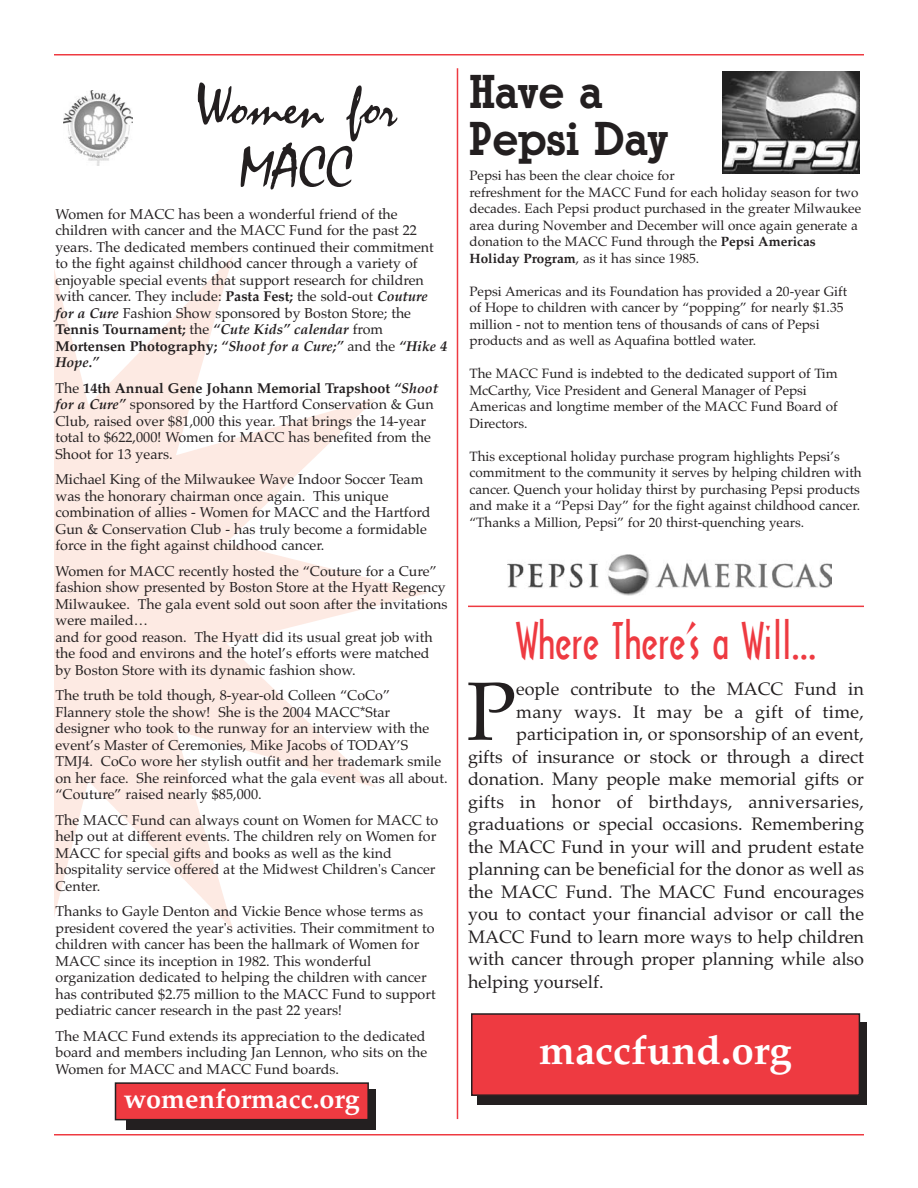
<style>
.page{position:relative;width:918px;height:1188px;background:#fff}
.page>*{position:absolute;margin:0;border:0;box-sizing:border-box;transform-origin:0 0}
.t1{font:82.8px "Palatino";color:#231f20}
.t2{font:52.5px/63px "Minstrel";color:#231f20;text-align:center}
.t3{font:48px "Arquitectura";letter-spacing:-.01em;color:#ee3a41}
.t4{font:48px/46.5px "Cg Stratford Bd";color:#231f20}
.t5{font:700 40.5px "Palatino";color:#fff}
.t6{font:700 27px "Palatino";color:#fff}
.t7{font:18px "Palatino";color:#231f20}
.t8{font:18px "Palatino";letter-spacing:.02em;color:#231f20}
.t9{font:14.25px/16.5px "Palatino";color:#231f20}
.t10{font:13.5px/16.5px "Palatino";color:#231f20}
.s1{font-weight:700}
.s2{font-weight:700;font-style:italic}
</style>
<div class="page">
<hr style="left:54px;top:54px;width:810px;height:2px;background:#ee3a41">
<hr style="left:54px;top:1134px;width:810px;height:2px;background:#ee3a41">
<div style="left:478px;top:1022px;width:389px;height:83px;background:#231f20"></div>
<div style="left:472px;top:1014px;width:387px;height:81px;background:#ee3a41"></div>
<div style="left:471px;top:1013px;width:389px;height:83px;border:2px solid #231f20"></div>
<img style="left:722px;top:71px;width:138px;height:102px">
<img style="left:507px;top:555px;width:324px;height:41px">
<hr style="left:457px;top:68px;width:1px;height:1051px;background:#ee3a41">
<hr style="left:468px;top:606px;width:396px;height:1px;background:#ee3a41">
<img style="left:63px;top:91px;width:70px;height:74px">
<div style="left:126px;top:1089px;width:250px;height:41px;background:#231f20"></div>
<div style="left:116px;top:1083px;width:252px;height:37px;background:#ee3a41"></div>
<div style="left:115px;top:1082px;width:254px;height:38px;border:2px solid #231f20"></div>
<h3 class="t4" style="left:469px;top:68px;width:200px">Have a<br>Pepsi Day</h3>
<p class="t10" style="left:469px;top:167px;width:393px">Pepsi has been the clear choice for<br>refreshment for the MACC Fund for each holiday season for two decades. Each Pepsi product purchased in the greater Milwaukee area during November and December will once again generate a donation to the MACC Fund through the <span class="s1">Pepsi Americas Holiday Program</span>, as it has since 1985.</p>
<p class="t10" style="left:469px;top:283px;width:379px">Pepsi Americas and its Foundation has provided a 20-year Gift of Hope to children with cancer by “popping” for nearly $1.35 million - not to mention tens of thousands of cans of Pepsi products and as well as Aquafina bottled water.</p>
<p class="t10" style="left:469px;top:365px;width:370px">The MACC Fund is indebted to the dedicated support of Tim McCarthy, Vice President and General Manager of Pepsi Americas and longtime member of the MACC Fund Board of Directors.</p>
<p class="t10" style="left:469px;top:448px;width:394px">This exceptional holiday purchase program highlights Pepsi’s commitment to the community it serves by helping children with cancer. Quench your holiday thirst by purchasing Pepsi products and make it a “Pepsi Day” for the fight against childhood cancer. “Thanks a Million, Pepsi” for 20 thirst-quenching years.</p>
<h2 class="t2" style="left:196px;top:73px;width:202px">Women for<br>MACC</h2>
<p class="t9" style="left:55px;top:205px;width:393px">Women for MACC has been a wonderful friend of the children with cancer and the MACC Fund for the past 22 years. The dedicated members continued their commitment to the fight against childhood cancer through a variety of enjoyable special events that support research for children with cancer. They include: <span class="s1">Pasta Fest;</span> the sold-out <span class="s2">Couture for a Cure</span> Fashion Show sponsored by Boston Store; the <span class="s1">Tennis Tournament;</span> the <span class="s2">“Cute Kids” calendar</span> from <span class="s1">Mortensen Photography;</span> <span class="s2">“Shoot for a Cure;”</span> and the <span class="s2">“Hike 4<br>Hope.”</span></p>
<p class="t9" style="left:55px;top:379px;width:384px">The <span class="s1">14th Annual Gene Johann Memorial Trapshoot</span> <span class="s2">“Shoot for a Cure”</span> sponsored by the Hartford Conservation &amp; Gun Club, raised over $81,000 this year. That brings the 14-year total to $622,000! Women for MACC has benefited from the Shoot for 13 years.</p>
<p class="t9" style="left:55px;top:471px;width:377px">Michael King of the Milwaukee Wave Indoor Soccer Team was the honorary chairman once again. This unique combination of allies - Women for MACC and the Hartford Gun &amp; Conservation Club - has truly become a formidable force in the fight against childhood cancer.</p>
<p class="t9" style="left:55px;top:562px;width:394px">Women for MACC recently hosted the “Couture for a Cure” fashion show presented by Boston Store at the Hyatt Regency Milwaukee. The gala event sold out soon after the invitations were mailed…<br>and for good reason. The Hyatt did its usual great job with the food and environs and the hotel’s efforts were matched by Boston Store with its dynamic fashion show.</p>
<p class="t9" style="left:55px;top:687px;width:394px">The truth be told though, 8-year-old Colleen “CoCo” Flannery stole the show! She is the 2004 MACC*Star designer who took to the runway for an interview with the event’s Master of Ceremonies, Mike Jacobs of TODAY’S TMJ4. CoCo wore her stylish outfit and her trademark smile on her face. She reinforced what the gala event was all about. “Couture” raised nearly $85,000.</p>
<p class="t9" style="left:55px;top:811px;width:384px">The MACC Fund can always count on Women for MACC to help out at different events. The children rely on Women for MACC for special gifts and books as well as the kind hospitality service offered at the Midwest Children's Cancer Center.</p>
<p class="t9" style="left:55px;top:903px;width:382px">Thanks to Gayle Denton and Vickie Bence whose terms as president covered the year's activities. Their commitment to children with cancer has been the hallmark of Women for MACC since its inception in 1982. This wonderful organization dedicated to helping the children with cancer has contributed $2.75 million to the MACC Fund to support pediatric cancer research in the past 22 years!</p>
<p class="t9" style="left:56px;top:1027px;width:373px;text-align:justify">The MACC Fund extends its appreciation to the dedicated board and members including Jan Lennon, who sits on the Women for MACC and MACC Fund boards.</p>
<h3 class="t5" style="left:539px;top:1035px;width:255px">maccfund.org</h3>
<h3 class="t3" style="left:515px;top:614px;width:303px">Where There’s a Will...</h3>
<h1 class="t1" style="left:466px;top:663px;width:52px">P</h1>
<p class="t7" style="left:516px;top:678px;width:349px">eople contribute to the MACC Fund in</p>
<p class="t8" style="left:516px;top:701px;width:349px">many ways. It may be a gift of time,</p>
<p class="t7" style="left:516px;top:723px;width:349px">participation in, or sponsorship of an event,</p>
<p class="t7" style="left:468px;top:746px;width:398px">gifts of insurance or stock or through a direct</p>
<p class="t7" style="left:468px;top:768px;width:398px">donation. Many people make memorial gifts or</p>
<p class="t8" style="left:468px;top:791px;width:398px">gifts in honor of birthdays, anniversaries,</p>
<p class="t7" style="left:468px;top:813px;width:398px">graduations or special occasions. Remembering</p>
<p class="t7" style="left:468px;top:836px;width:397px">the MACC Fund in your will and prudent estate</p>
<p class="t7" style="left:468px;top:858px;width:398px">planning can be beneficial for the donor as well as</p>
<p class="t7" style="left:468px;top:881px;width:398px">the MACC Fund. The MACC Fund encourages</p>
<p class="t7" style="left:468px;top:903px;width:398px">you to contact your financial advisor or call the</p>
<p class="t7" style="left:468px;top:926px;width:398px">MACC Fund to learn more ways to help children</p>
<p class="t7" style="left:468px;top:948px;width:398px">with cancer through proper planning while also</p>
<p class="t7" style="left:468px;top:971px;width:137px">helping yourself.</p>
<h3 class="t6" style="left:124px;top:1088px;width:238px">womenformacc.org</h3>
</div>
